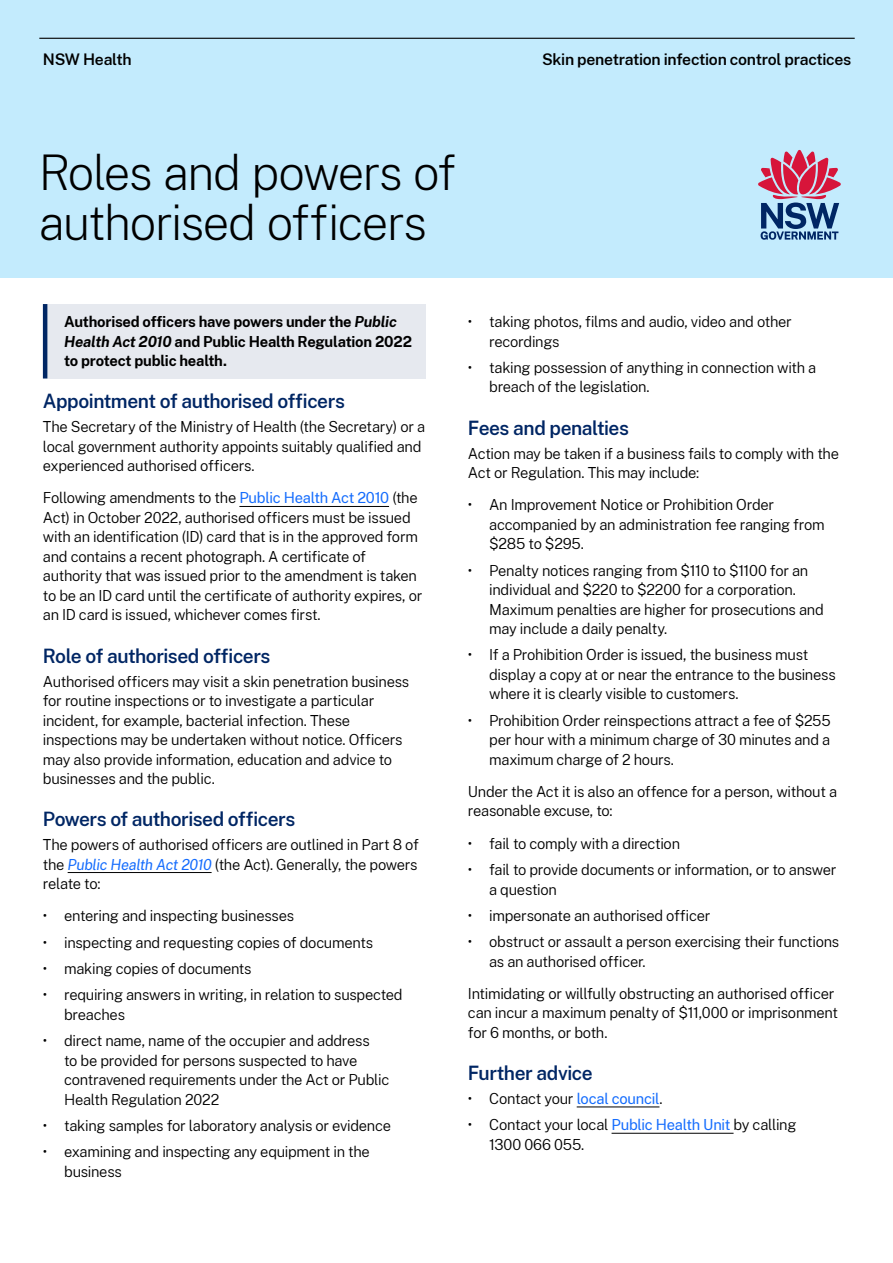
<style>
.page{position:relative;width:893px;height:1263px;background:#fff}
.page>*{position:absolute;margin:0;border:0;box-sizing:border-box;transform-origin:0 0}
.t1{font:200 48.3px/50.1px "Public Sans";letter-spacing:-.03em;color:#000}
.t2{font:600 19.5px "Public Sans";letter-spacing:-.025em;color:#002664}
.t3{font:600 15.75px "Public Sans";letter-spacing:-.02em;color:#000}
.t4{font:300 15px/19.5px "Public Sans";letter-spacing:-.02em;color:#000}
.t5{font:700 15px/19.5px "Public Sans";letter-spacing:-.015em;color:#000}
.s1{font-style:italic}
.s2{font-weight:400;color:#146cfd}
.s3{font-weight:400;font-style:italic;color:#146cfd}
</style>
<div class="page">
<div style="left:43px;top:304px;width:382px;height:74px;background:#e6e9ef"></div>
<hr style="left:43px;top:304px;width:4px;height:74px;background:#002664">
<hr style="left:239px;top:506px;width:150px;height:1px;background:#000">
<hr style="left:68px;top:872px;width:144px;height:1px;background:#000">
<hr style="left:577px;top:1107px;width:82px;height:1px;background:#000">
<hr style="left:612px;top:1133px;width:122px;height:1px;background:#000">
<div style="left:0;top:0;width:893px;height:277px;background:#c3ebfd"></div>
<hr style="left:39px;top:38px;width:816px;height:1px;background:#000">
<svg style="left:758px;top:150px;width:83px;height:90px"></svg>
<p class="t3" style="left:43px;top:48px;width:90px">NSW Health</p>
<p class="t3" style="left:542px;top:48px;width:311px">Skin penetration infection control practices</p>
<h1 class="t1" style="left:39px;top:145px;width:419px">Roles and powers of authorised officers</h1>
<p class="t5" style="left:64px;top:311px;width:349px">Authorised officers have powers under the <span class="s1">Public<br>Health Act 2010</span> and Public Health Regulation 2022 to protect public health.</p>
<h2 class="t2" style="left:43px;top:387px;width:303px">Appointment of authorised officers</h2>
<p class="t4" style="left:43px;top:416px;width:384px">The Secretary of the Ministry of Health (the Secretary) or a local government authority appoints suitably qualified and experienced authorised officers.</p>
<p class="t4" style="left:43px;top:488px;width:381px">Following amendments to the <span class="s2">Public Health Act 2010</span> (the Act) in October 2022, authorised officers must be issued with an identification (ID) card that is in the approved form and contains a recent photograph. A certificate of authority that was issued prior to the amendment is taken to be an ID card until the certificate of authority expires, or an ID card is issued, whichever comes first.</p>
<h2 class="t2" style="left:43px;top:642px;width:229px">Role of authorised officers</h2>
<p class="t4" style="left:43px;top:671px;width:368px">Authorised officers may visit a skin penetration business for routine inspections or to investigate a particular incident, for example, bacterial infection. These inspections may be undertaken without notice. Officers may also provide information, education and advice to businesses and the public.</p>
<h2 class="t2" style="left:43px;top:805px;width:254px">Powers of authorised officers</h2>
<p class="t4" style="left:43px;top:834px;width:377px;text-align:justify">The powers of authorised officers are outlined in Part 8 of the <span class="s3">Public Health Act 2010</span> (the Act). Generally, the powers relate to:</p>
<p class="t4" style="left:43px;top:905px;width:253px">• entering and inspecting businesses</p>
<p class="t4" style="left:43px;top:932px;width:332px">• inspecting and requesting copies of documents</p>
<p class="t4" style="left:43px;top:958px;width:210px">• making copies of documents</p>
<p class="t4" style="left:64px;top:984px;width:340px;text-indent:-21px">• requiring answers in writing, in relation to suspected breaches</p>
<p class="t4" style="left:64px;top:1030px;width:327px;text-indent:-21px">• direct name, name of the occupier and address<br>to be provided for persons suspected to have contravened requirements under the Act or Public Health Regulation 2022</p>
<p class="t4" style="left:43px;top:1115px;width:350px">• taking samples for laboratory analysis or evidence</p>
<p class="t4" style="left:64px;top:1141px;width:307px;text-indent:-21px">• examining and inspecting any equipment in the business</p>
<p class="t4" style="left:489px;top:311px;width:304px;text-indent:-21px">• taking photos, films and audio, video and other recordings</p>
<p class="t4" style="left:489px;top:357px;width:329px;text-indent:-21px">• taking possession of anything in connection with a breach of the legislation.</p>
<h2 class="t2" style="left:468px;top:414px;width:162px">Fees and penalties</h2>
<p class="t4" style="left:468px;top:443px;width:373px">Action may be taken if a business fails to comply with the<br>Act or Regulation. This may include:</p>
<p class="t4" style="left:489px;top:494px;width:337px;text-indent:-21px">• An Improvement Notice or Prohibition Order accompanied by an administration fee ranging from $285 to $295.</p>
<p class="t4" style="left:489px;top:560px;width:336px;text-indent:-21px">• Penalty notices ranging from $110 to $1100 for an individual and $220 to $2200 for a corporation.<br>Maximum penalties are higher for prosecutions and may include a daily penalty.</p>
<p class="t4" style="left:489px;top:644px;width:348px;text-indent:-21px">• If a Prohibition Order is issued, the business must display a copy at or near the entrance to the business where it is clearly visible to customers.</p>
<p class="t4" style="left:489px;top:710px;width:343px;text-align:justify;text-indent:-21px">• Prohibition Order reinspections attract a fee of $255 per hour with a minimum charge of 30 minutes and a maximum charge of 2 hours.</p>
<p class="t4" style="left:468px;top:781px;width:371px">Under the Act it is also an offence for a person, without a reasonable excuse, to:</p>
<p class="t4" style="left:468px;top:833px;width:214px">• fail to comply with a direction</p>
<p class="t4" style="left:489px;top:859px;width:349px;text-indent:-21px">• fail to provide documents or information, or to answer a question</p>
<p class="t4" style="left:468px;top:905px;width:244px">• impersonate an authorised officer</p>
<p class="t4" style="left:489px;top:931px;width:352px;text-indent:-21px">• obstruct or assault a person exercising their functions as an authorised officer.</p>
<p class="t4" style="left:468px;top:983px;width:372px">Intimidating or willfully obstructing an authorised officer can incur a maximum penalty of $11,000 or imprisonment for 6 months, or both.</p>
<h2 class="t2" style="left:468px;top:1059px;width:126px">Further advice</h2>
<p class="t4" style="left:468px;top:1088px;width:196px">• Contact your <span class="s2">local council</span>.</p>
<p class="t4" style="left:489px;top:1114px;width:309px;text-indent:-21px">• Contact your local <span class="s2">Public Health Unit</span> by calling<br>1300 066 055.</p>
</div>
